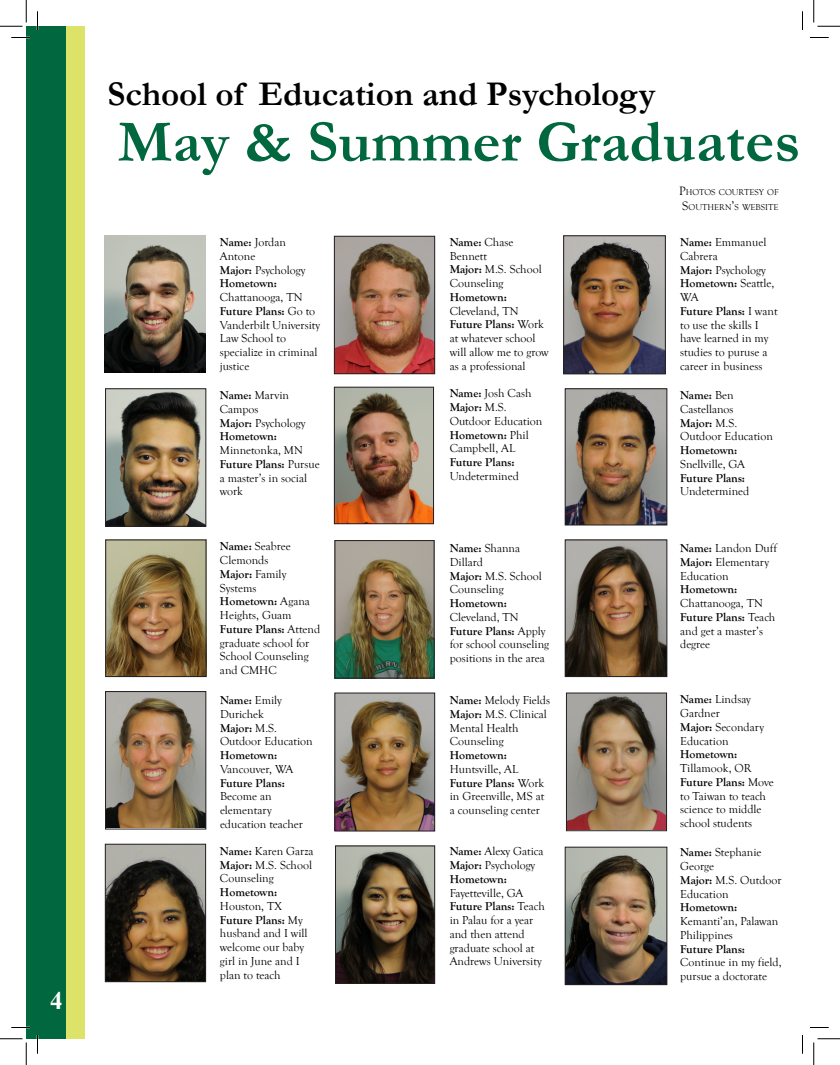
<style>
.page{position:relative;width:840px;height:1065px;background:#fff}
.page>*{position:absolute;margin:0;border:0;box-sizing:border-box;transform-origin:0 0}
.t1{font:700 60px "Garamond";color:#00673e}
.t2{font:700 35px "Garamond";color:#000}
.t3{font:700 25px "Times New Roman";color:#fff}
.t4{font:11.88px/13.8px "Goudy Old Style T";color:#000}
.t5{font:700 11.88px "Goudy Old Style T";color:#000}
.t6{font:8.75px/15px "Goudy Old Style T";color:#000;text-align:center}
.s1{font-size:62.5px}
.s2{font-size:12.5px}
.s3{font-weight:700}
</style>
<div class="page">
<div style="left:26px;top:26px;width:41px;height:1013px;background:#00673e"></div>
<div style="left:67px;top:26px;width:18px;height:1013px;background:#dde269"></div>
<img style="left:336px;top:238px;width:97px;height:134px">
<div style="left:334px;top:236px;width:101px;height:138px;border:1px solid #231f20"></div>
<img style="left:565px;top:237px;width:99px;height:135px">
<div style="left:563px;top:235px;width:103px;height:139px;border:1px solid #231f20"></div>
<img style="left:107px;top:390px;width:97px;height:135px">
<div style="left:105px;top:388px;width:101px;height:139px;border:1px solid #231f20"></div>
<img style="left:336px;top:389px;width:96px;height:133px">
<div style="left:334px;top:387px;width:100px;height:137px;border:1px solid #231f20"></div>
<img style="left:567px;top:390px;width:98px;height:133px">
<div style="left:565px;top:388px;width:102px;height:137px;border:1px solid #231f20"></div>
<img style="left:107px;top:542px;width:97px;height:133px">
<div style="left:105px;top:540px;width:101px;height:137px;border:1px solid #231f20"></div>
<img style="left:337px;top:542px;width:95px;height:134px">
<div style="left:335px;top:540px;width:99px;height:138px;border:1px solid #231f20"></div>
<img style="left:567px;top:542px;width:98px;height:133px">
<div style="left:565px;top:540px;width:102px;height:137px;border:1px solid #231f20"></div>
<img style="left:107px;top:693px;width:97px;height:134px">
<div style="left:105px;top:691px;width:101px;height:138px;border:1px solid #231f20"></div>
<img style="left:107px;top:846px;width:97px;height:134px">
<div style="left:105px;top:844px;width:101px;height:138px;border:1px solid #231f20"></div>
<img style="left:337px;top:848px;width:96px;height:134px">
<div style="left:335px;top:846px;width:100px;height:138px;border:1px solid #231f20"></div>
<img style="left:567px;top:849px;width:98px;height:134px">
<div style="left:565px;top:847px;width:102px;height:138px;border:1px solid #231f20"></div>
<img style="left:568px;top:695px;width:97px;height:134px">
<div style="left:566px;top:693px;width:101px;height:138px;border:1px solid #231f20"></div>
<img style="left:337px;top:695px;width:96px;height:134px">
<div style="left:335px;top:693px;width:100px;height:138px;border:1px solid #231f20"></div>
<img style="left:105px;top:235px;width:101px;height:137px">
<svg style="left:11px;top:37px;width:19px;height:1px"></svg>
<svg style="left:810px;top:37px;width:19px;height:1px"></svg>
<svg style="left:11px;top:1027px;width:19px;height:1px"></svg>
<svg style="left:810px;top:1027px;width:19px;height:1px"></svg>
<svg style="left:37px;top:11px;width:1px;height:19px"></svg>
<svg style="left:37px;top:1035px;width:1px;height:19px"></svg>
<svg style="left:802px;top:11px;width:1px;height:19px"></svg>
<svg style="left:802px;top:1035px;width:1px;height:19px"></svg>
<svg style="left:0;top:0;width:27px;height:27px"></svg>
<svg style="left:0;top:1039px;width:27px;height:26px"></svg>
<svg style="left:814px;top:0;width:26px;height:27px"></svg>
<svg style="left:814px;top:1039px;width:26px;height:26px"></svg>
<h3 class="t3" style="left:50px;top:983px;width:14px">4</h3>
<h2 class="t2" style="left:108px;top:71px;width:549px">School of Education and Psychology</h2>
<h1 class="t1" style="left:118px;top:101px;width:684px">May &amp; Summer Gradu<span class="s1">ates</span></h1>
<p class="t6" style="left:679px;top:185px;width:101px"><span class="s2">P</span>HOTOS COURTESY OF<br><span class="s2">S</span>OUTHERN<span class="s2">’</span>S WEBSITE</p>
<p class="t4" style="left:220px;top:236px;width:87px"><span class="s3">Name:</span> Jordan<br>Antone<br><span class="s3">Major:</span> Psychology<br><span class="s3">Hometown:</span></p>
<p class="t4" style="left:220px;top:291px;width:102px">Chattanooga, TN<br><span class="s3">Future Plans:</span> Go to<br>Vanderbilt University<br>Law School to specialize in criminal justice</p>
<p class="t4" style="left:220px;top:389px;width:87px"><span class="s3">Name:</span> Marvin<br>Campos<br><span class="s3">Major:</span> Psychology<br><span class="s3">Hometown:</span></p>
<p class="t4" style="left:220px;top:444px;width:101px">Minnetonka, MN<br><span class="s3">Future Plans:</span> Pursue a master’s in social work</p>
<p class="t4" style="left:220px;top:540px;width:102px"><span class="s3">Name:</span> Seabree<br>Clemonds<br><span class="s3">Major:</span> Family<br>Systems<br><span class="s3">Hometown:</span> Agana<br>Heights, Guam<br><span class="s3">Future Plans:</span> Attend graduate school for<br>School Counseling and CMHC</p>
<p class="t4" style="left:220px;top:694px;width:94px"><span class="s3">Name:</span> Emily<br>Durichek<br><span class="s3">Major:</span> M.S.<br>Outdoor Education</p>
<p class="t5" style="left:220px;top:749px;width:59px">Hometown:</p>
<p class="t4" style="left:220px;top:762px;width:75px">Vancouver, WA</p>
<p class="t5" style="left:220px;top:776px;width:66px">Future Plans:</p>
<p class="t4" style="left:220px;top:790px;width:85px">Become an elementary education teacher</p>
<p class="t4" style="left:220px;top:844px;width:95px"><span class="s3">Name:</span> Karen Garza<br><span class="s3">Major:</span> M.S. School<br>Counseling</p>
<p class="t5" style="left:220px;top:886px;width:59px">Hometown:</p>
<p class="t4" style="left:220px;top:899px;width:89px">Houston, TX<br><span class="s3">Future Plans:</span> My husband and I will welcome our baby girl in June and I plan to teach</p>
<p class="t4" style="left:450px;top:235px;width:94px"><span class="s3">Name:</span> Chase<br>Bennett<br><span class="s3">Major:</span> M.S. School<br>Counseling</p>
<p class="t5" style="left:450px;top:290px;width:59px">Hometown:</p>
<p class="t4" style="left:450px;top:304px;width:100px">Cleveland, TN<br><span class="s3">Future Plans:</span> Work at whatever school will allow me to grow as a professional</p>
<p class="t4" style="left:450px;top:387px;width:94px"><span class="s3">Name:</span> Josh Cash<br><span class="s3">Major:</span> M.S.<br>Outdoor Education<br><span class="s3">Hometown:</span> Phil<br>Campbell, AL</p>
<p class="t5" style="left:450px;top:456px;width:66px">Future Plans:</p>
<p class="t4" style="left:450px;top:469px;width:71px">Undetermined</p>
<p class="t4" style="left:450px;top:542px;width:94px"><span class="s3">Name:</span> Shanna<br>Dillard<br><span class="s3">Major:</span> M.S. School<br>Counseling</p>
<p class="t5" style="left:450px;top:597px;width:59px">Hometown:</p>
<p class="t4" style="left:450px;top:610px;width:101px">Cleveland, TN<br><span class="s3">Future Plans:</span> Apply for school counseling positions in the area</p>
<p class="t4" style="left:450px;top:694px;width:102px"><span class="s3">Name:</span> Melody Fields<br><span class="s3">Major:</span> M.S. Clinical<br>Mental Health<br>Counseling</p>
<p class="t5" style="left:450px;top:749px;width:59px">Hometown:</p>
<p class="t4" style="left:450px;top:762px;width:96px">Huntsville, AL<br><span class="s3">Future Plans:</span> Work in Greenville, MS at a counseling center</p>
<p class="t4" style="left:450px;top:845px;width:95px"><span class="s3">Name:</span> Alexy Gatica<br><span class="s3">Major:</span> Psychology<br><span class="s3">Hometown:</span></p>
<p class="t4" style="left:450px;top:886px;width:97px">Fayetteville, GA<br><span class="s3">Future Plans:</span> Teach in Palau for a year and then attend graduate school at<br>Andrews University</p>
<p class="t4" style="left:680px;top:236px;width:99px"><span class="s3">Name:</span> Emmanuel<br>Cabrera<br><span class="s3">Major:</span> Psychology<br><span class="s3">Hometown:</span> Seattle,<br>WA<br><span class="s3">Future Plans:</span> I want to use the skills I have learned in my studies to puruse a career in business</p>
<p class="t4" style="left:680px;top:389px;width:94px"><span class="s3">Name:</span> Ben<br>Castellanos<br><span class="s3">Major:</span> M.S.<br>Outdoor Education</p>
<p class="t5" style="left:680px;top:444px;width:59px">Hometown:</p>
<p class="t4" style="left:680px;top:457px;width:67px">Snellville, GA</p>
<p class="t5" style="left:680px;top:471px;width:66px">Future Plans:</p>
<p class="t4" style="left:680px;top:485px;width:71px">Undetermined</p>
<p class="t4" style="left:680px;top:542px;width:98px"><span class="s3">Name:</span> Landon Duff<br><span class="s3">Major:</span> Elementary<br>Education</p>
<p class="t5" style="left:680px;top:583px;width:59px">Hometown:</p>
<p class="t4" style="left:680px;top:597px;width:97px">Chattanooga, TN<br><span class="s3">Future Plans:</span> Teach and get a master’s degree</p>
<p class="t4" style="left:680px;top:693px;width:85px"><span class="s3">Name:</span> Lindsay<br>Gardner<br><span class="s3">Major:</span> Secondary<br>Education</p>
<p class="t5" style="left:680px;top:748px;width:59px">Hometown:</p>
<p class="t4" style="left:680px;top:762px;width:95px">Tillamook, OR<br><span class="s3">Future Plans:</span> Move to Taiwan to teach science to middle school students</p>
<p class="t4" style="left:680px;top:846px;width:103px"><span class="s3">Name:</span> Stephanie<br>George<br><span class="s3">Major:</span> M.S. Outdoor<br>Education</p>
<p class="t5" style="left:680px;top:901px;width:59px">Hometown:</p>
<p class="t4" style="left:680px;top:915px;width:100px">Kemanti’an, Palawan<br>Philippines</p>
<p class="t5" style="left:680px;top:942px;width:66px">Future Plans:</p>
<p class="t4" style="left:680px;top:956px;width:103px">Continue in my field, pursue a doctorate</p>
</div>
